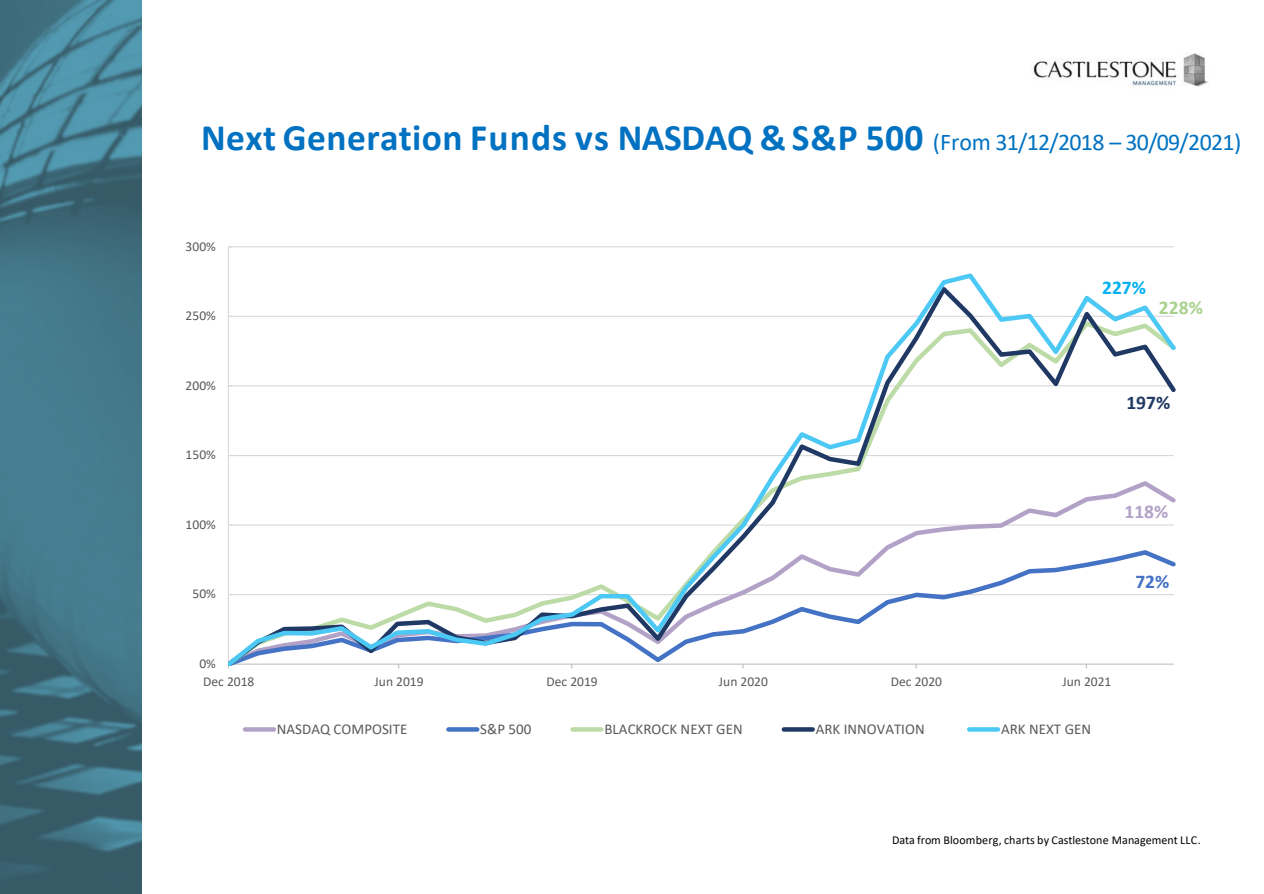
<style>
.page{position:relative;width:1264px;height:894px;background:#fff}
.page>*{position:absolute;margin:0;border:0;box-sizing:border-box;transform-origin:0 0}
.t1{font:700 37.5px "Calibri";letter-spacing:.01em;color:#0072c1}
.t2{font:700 19.5px "Calibri";color:#00b0f0}
.t3{font:700 19.5px "Calibri";color:#203864}
.t4{font:700 19.5px "Calibri";color:#a9d18e}
.t5{font:700 19.5px "Calibri";color:#b3a2c7}
.t6{font:700 19.5px "Calibri";color:#4472c4}
.t7{font:15px "Calibri";color:#595959}
.t8{font:13.5px "Calibri";color:#595959}
.t9{font:12px "Calibri";letter-spacing:.005em;color:#000}
.s1{font-weight:400;font-size:24px}
</style>
<div class="page">
<img style="left:1033px;top:53px;width:175px;height:34px">
<div style="left:0;top:0;width:141px;height:893px;background:#4e8193;opacity:.7"></div>
<hr style="left:228px;top:246px;width:945px;height:1px;background:#d9d9d9">
<hr style="left:228px;top:247px;width:1px;height:417px;background:#d9d9d9">
<svg style="left:228px;top:273px;width:946px;height:392px"></svg>
<svg style="left:245px;top:727px;width:29px;height:4px"></svg>
<svg style="left:448px;top:727px;width:29px;height:4px"></svg>
<svg style="left:572px;top:727px;width:29px;height:4px"></svg>
<svg style="left:783px;top:727px;width:29px;height:4px"></svg>
<svg style="left:968px;top:727px;width:29px;height:4px"></svg>
<h2 class="t1" style="left:201px;top:111px;width:1041px">Next Generation Funds vs NASDAQ &amp;S&amp;P 500 <span class="s1">(From 31/12/2018 – 30/09/2021)</span></h2>
<p class="t8" style="left:185px;top:237px;width:32px">300%</p>
<p class="t8" style="left:185px;top:306px;width:32px">250%</p>
<p class="t8" style="left:185px;top:376px;width:32px">200%</p>
<p class="t8" style="left:185px;top:445px;width:32px">150%</p>
<p class="t8" style="left:185px;top:515px;width:32px">100%</p>
<p class="t8" style="left:192px;top:584px;width:25px">50%</p>
<p class="t8" style="left:199px;top:654px;width:18px">0%</p>
<p class="t2" style="left:1101px;top:274px;width:45px">227%</p>
<p class="t4" style="left:1158px;top:293px;width:45px">228%</p>
<p class="t3" style="left:1126px;top:388px;width:45px">197%</p>
<p class="t5" style="left:1124px;top:497px;width:45px">118%</p>
<p class="t6" style="left:1135px;top:567px;width:35px">72%</p>
<p class="t8" style="left:203px;top:671px;width:53px">Dec 2018</p>
<p class="t8" style="left:374px;top:671px;width:50px">Jun 2019</p>
<p class="t8" style="left:546px;top:671px;width:53px">Dec 2019</p>
<p class="t8" style="left:718px;top:671px;width:50px">Jun 2020</p>
<p class="t8" style="left:890px;top:671px;width:53px">Dec 2020</p>
<p class="t8" style="left:1062px;top:671px;width:50px">Jun 2021</p>
<p class="t7" style="left:277px;top:718px;width:132px">NASDAQ COMPOSITE</p>
<p class="t7" style="left:480px;top:718px;width:53px">S&amp;P 500</p>
<p class="t7" style="left:604px;top:718px;width:140px">BLACKROCK NEXT GEN</p>
<p class="t7" style="left:815px;top:718px;width:111px">ARK INNOVATION</p>
<p class="t7" style="left:1000px;top:718px;width:91px">ARK NEXT GEN</p>
<p class="t9" style="left:891px;top:831px;width:310px">Data from Bloomberg, charts by Castlestone Management LLC.</p>
</div>
